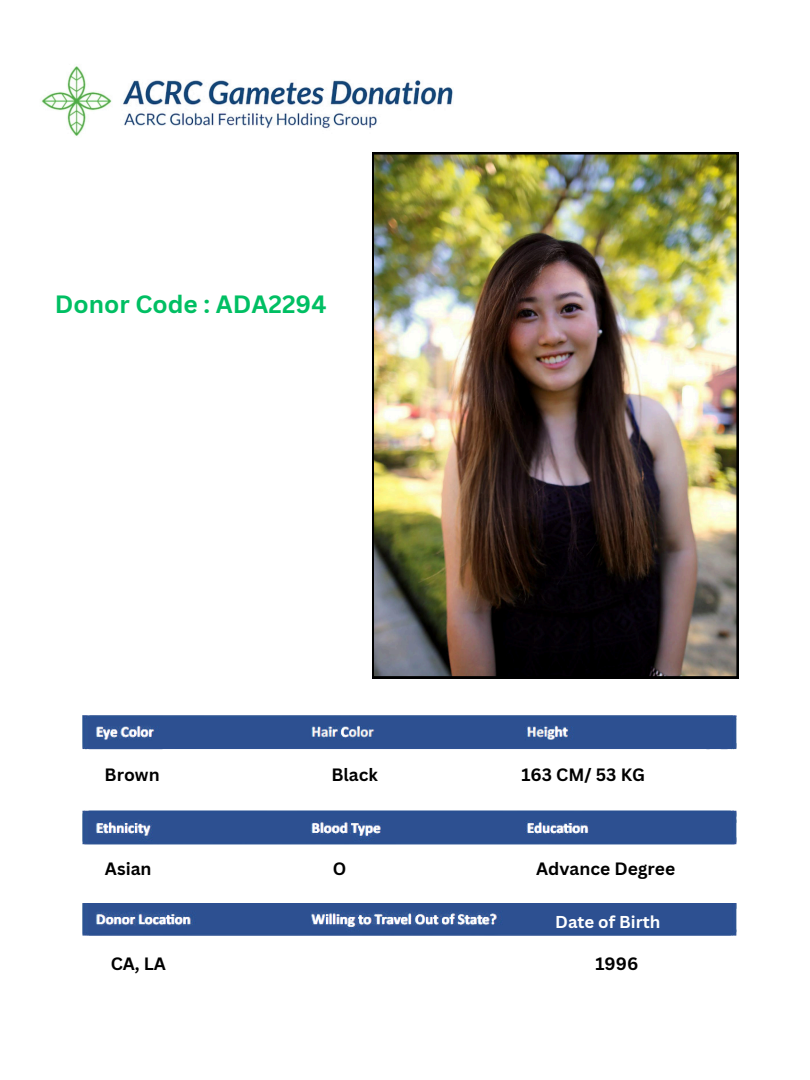
<style>
.page{position:relative;width:810px;height:1080px;background:#fff}
.page>*{position:absolute;margin:0;border:0;box-sizing:border-box;transform-origin:0 0}
.t1{font:700 24.38px "Canva Sans";color:#00bf63}
.t2{font:700 17.38px "Canva Sans";color:#000}
.t3{font:700 16.75px "Canva Sans";color:#fff}
</style>
<div class="page">
<img style="left:41px;top:66px;width:423px;height:87px">
<img style="left:82px;top:715px;width:655px;height:35px">
<img style="left:82px;top:810px;width:655px;height:35px">
<img style="left:82px;top:904px;width:655px;height:32px">
<img style="left:372px;top:153px;width:366px;height:525px">
<p class="t1" style="left:55px;top:287px;width:273px">Donor Code : ADA2294</p>
<p class="t2" style="left:331px;top:762px;width:48px">Black</p>
<p class="t2" style="left:105px;top:762px;width:57px">Brown</p>
<h1 class="t2" style="left:521px;top:762px;width:125px">163 CM/ 53 KG</h1>
<p class="t2" style="left:105px;top:856px;width:48px">Asian</p>
<p class="t2" style="left:333px;top:856px;width:15px">O</p>
<p class="t2" style="left:536px;top:856px;width:141px">Advance Degree</p>
<h2 class="t2" style="left:111px;top:951px;width:57px">CA, LA</h2>
<p class="t3" style="left:555px;top:910px;width:107px">Date of Birth</p>
<p class="t2" style="left:595px;top:951px;width:44px">1996</p>
</div>
